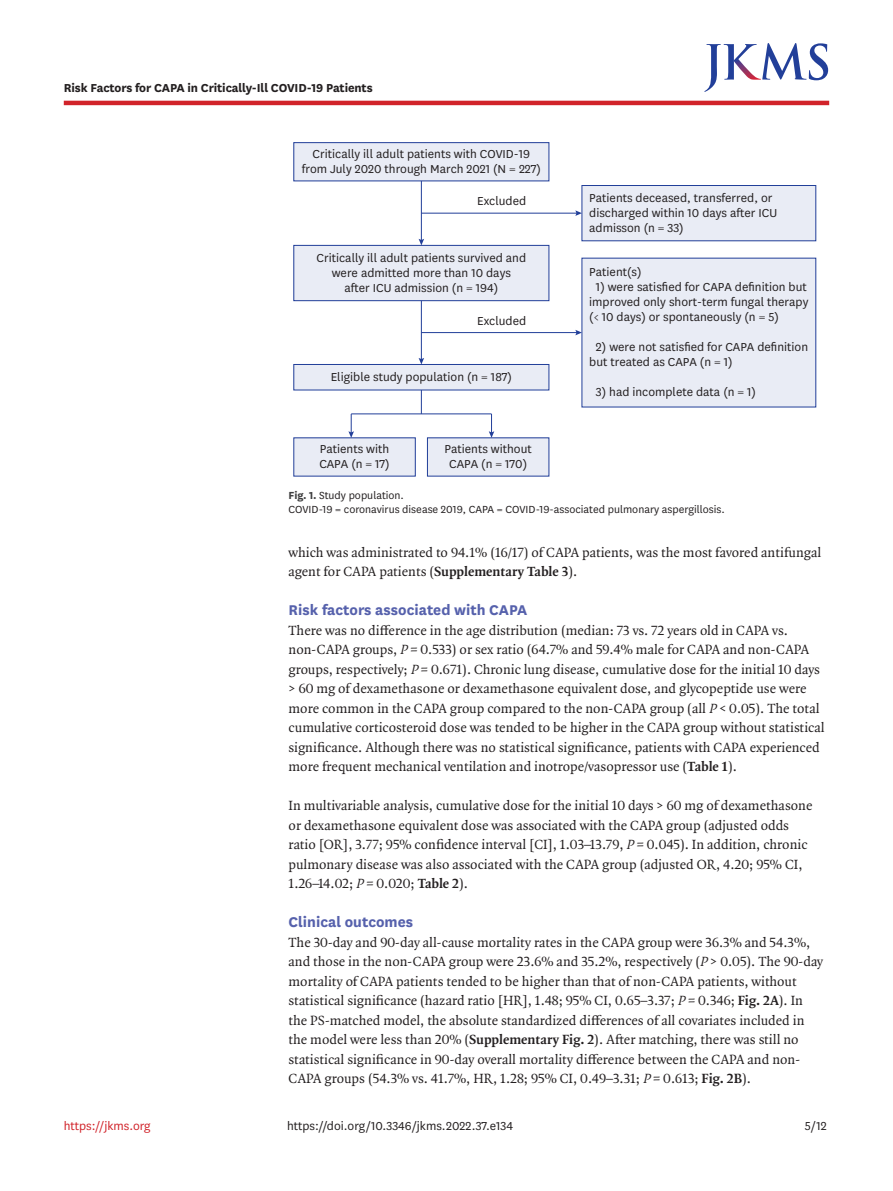
<style>
.page{position:relative;width:893px;height:1191px;background:#fff}
.page>*{position:absolute;margin:0;border:0;box-sizing:border-box;transform-origin:0 0}
.body_title2{font:700 16.5px "National";color:#5661ac}
.body_p_first{font:14.25px/19.5px "Quadraat OT";color:#231f20}
.body_p{font:14.25px/19.5px "Quadraat OT";color:#231f20}
.doi_running_footer{font:13.5px/15px "National";color:#231f20}
.alt-title-type{font:700 13.5px "National";letter-spacing:-.01em;color:#231f20}
.t1{font:13.5px "National";color:#d1232a}
.fig_caption{font:12px/13.5px "National";color:#231f20}
.s1{font-weight:700;color:#3e3e3f}
.s2{font-weight:700}
.s3{font-style:italic}
</style>
<div class="page">
<hr style="left:64px;top:101px;width:765px;height:4px;background:#d1232a">
<svg style="left:704px;top:43px;width:124px;height:49px"></svg>
<div style="left:294px;top:143px;width:255px;height:38px;background:#e9ecf5"></div>
<div style="left:293px;top:142px;width:256px;height:39px;border:1px solid #223f99"></div>
<div style="left:294px;top:245px;width:255px;height:56px;background:#e9ecf5"></div>
<div style="left:293px;top:245px;width:256px;height:56px;border:1px solid #223f99"></div>
<div style="left:582px;top:185px;width:234px;height:56px;background:#e9ecf5"></div>
<div style="left:582px;top:185px;width:234px;height:56px;border:1px solid #223f99"></div>
<div style="left:294px;top:364px;width:255px;height:26px;background:#e9ecf5"></div>
<div style="left:293px;top:364px;width:256px;height:26px;border:1px solid #223f99"></div>
<div style="left:294px;top:438px;width:121px;height:38px;background:#e9ecf5"></div>
<div style="left:427px;top:438px;width:122px;height:38px;background:#e9ecf5"></div>
<div style="left:582px;top:258px;width:234px;height:149px;background:#e9ecf5"></div>
<hr style="left:421px;top:181px;width:1px;height:60px;background:#223f99">
<svg style="left:419px;top:239px;width:5px;height:6px"></svg>
<hr style="left:421px;top:301px;width:1px;height:59px;background:#223f99">
<svg style="left:419px;top:358px;width:5px;height:6px"></svg>
<svg style="left:421px;top:390px;width:1px;height:23px"></svg>
<svg style="left:489px;top:414px;width:5px;height:24px"></svg>
<svg style="left:348px;top:414px;width:6px;height:24px"></svg>
<hr style="left:351px;top:414px;width:140px;height:1px;background:#a8b3d7">
<hr style="left:351px;top:413px;width:140px;height:1px;background:#223f99">
<hr style="left:421px;top:213px;width:156px;height:1px;background:#223f99">
<svg style="left:575px;top:210px;width:7px;height:6px"></svg>
<hr style="left:421px;top:332px;width:156px;height:1px;background:#223f99">
<svg style="left:575px;top:330px;width:7px;height:5px"></svg>
<p class="alt-title-type" style="left:64px;top:78px;width:310px">Risk Factors for CAPA in Critically-Ill COVID-19 Patients</p>
<p class="doi_running_footer" style="left:302px;top:146px;width:241px;text-align:center">Critically ill adult patients with COVID-19 from July 2020 through March 2021 (N = 227)</p>
<p class="doi_running_footer" style="left:477px;top:193px;width:51px">Excluded</p>
<p class="doi_running_footer" style="left:317px;top:249px;width:211px;text-align:center">Critically ill adult patients survived and were admitted more than 10 days<br>after ICU admission (n = 194)</p>
<p class="doi_running_footer" style="left:477px;top:313px;width:51px">Excluded</p>
<p class="doi_running_footer" style="left:331px;top:369px;width:183px">Eligible study population (n = 187)</p>
<p class="doi_running_footer" style="left:319px;top:441px;width:72px">Patients with<br>CAPA (n = 17)</p>
<p class="doi_running_footer" style="left:445px;top:441px;width:89px;text-align:center">Patients without<br>CAPA (n = 170)</p>
<p class="doi_running_footer" style="left:589px;top:189px;width:189px">Patients deceased, transferred, or discharged within 10 days after ICU admisson (n = 33)</p>
<p class="doi_running_footer" style="left:589px;top:264px;width:54px">Patient(s)</p>
<p class="doi_running_footer" style="left:589px;top:279px;width:221px;text-indent:7px">1) were satisfied for CAPA definition but improved only short-term fungal therapy (&lt; 10 days) or spontaneously (n = 5)</p>
<p class="doi_running_footer" style="left:589px;top:339px;width:220px;text-indent:7px">2) were not satisfied for CAPA definition but treated as CAPA (n = 1)</p>
<p class="doi_running_footer" style="left:596px;top:384px;width:162px">3) had incomplete data (n = 1)</p>
<p class="fig_caption" style="left:289px;top:488px;width:438px"><span class="s1">Fig. 1.</span> Study population.<br>COVID-19 = coronavirus disease 2019, CAPA = COVID-19-associated pulmonary aspergillosis.</p>
<p class="body_p_first" style="left:289px;top:542px;width:534px">which was administrated to 94.1% (16/17) of CAPA patients, was the most favored antifungal agent for CAPA patients (<span class="s2">Supplementary Table 3</span>).</p>
<p class="body_title2" style="left:289px;top:598px;width:240px">Risk factors associated with CAPA</p>
<p class="body_p_first" style="left:289px;top:620px;width:538px">There was no difference in the age distribution (median: 73 vs. 72 years old in CAPA vs. non-CAPA groups, <span class="s3">P</span> = 0.533) or sex ratio (64.7% and 59.4% male for CAPA and non-CAPA groups, respectively; <span class="s3">P</span> = 0.671). Chronic lung disease, cumulative dose for the initial 10 days &gt; 60 mg of dexamethasone or dexamethasone equivalent dose, and glycopeptide use were more common in the CAPA group compared to the non-CAPA group (all <span class="s3">P</span> &lt; 0.05). The total cumulative corticosteroid dose was tended to be higher in the CAPA group without statistical significance. Although there was no statistical significance, patients with CAPA experienced more frequent mechanical ventilation and inotrope/vasopressor use (<span class="s2">Table 1</span>).</p>
<p class="body_p" style="left:289px;top:796px;width:525px">In multivariable analysis, cumulative dose for the initial 10 days &gt; 60 mg of dexamethasone or dexamethasone equivalent dose was associated with the CAPA group (adjusted odds ratio [OR], 3.77; 95% confidence interval [CI], 1.03–13.79, <span class="s3">P</span> = 0.045). In addition, chronic pulmonary disease was also associated with the CAPA group (adjusted OR, 4.20; 95% CI, 1.26–14.02; <span class="s3">P</span> = 0.020; <span class="s2">Table 2</span>).</p>
<p class="body_title2" style="left:289px;top:910px;width:126px">Clinical outcomes</p>
<p class="body_p_first" style="left:289px;top:932px;width:536px">The 30-day and 90-day all-cause mortality rates in the CAPA group were 36.3% and 54.3%, and those in the non-CAPA group were 23.6% and 35.2%, respectively (<span class="s3">P</span> &gt; 0.05). The 90-day mortality of CAPA patients tended to be higher than that of non-CAPA patients, without statistical significance (hazard ratio [HR], 1.48; 95% CI, 0.65–3.37; <span class="s3">P</span> = 0.346; <span class="s2">Fig. 2A</span>). In the PS-matched model, the absolute standardized differences of all covariates included in the model were less than 20% (<span class="s2">Supplementary Fig. 2</span>). After matching, there was still no statistical significance in 90-day overall mortality difference between the CAPA and non-CAPA groups (54.3% vs. 41.7%, HR, 1.28; 95% CI, 0.49–3.31; <span class="s3">P</span> = 0.613; <span class="s2">Fig. 2B</span>).</p>
<p class="doi_running_footer" style="left:287px;top:1117px;width:228px">https://doi.org/10.3346/jkms.2022.37.e134</p>
<p class="t1" style="left:64px;top:1116px;width:88px">https://jkms.org</p>
<p class="doi_running_footer" style="left:805px;top:1117px;width:23px">5/12</p>
</div>
